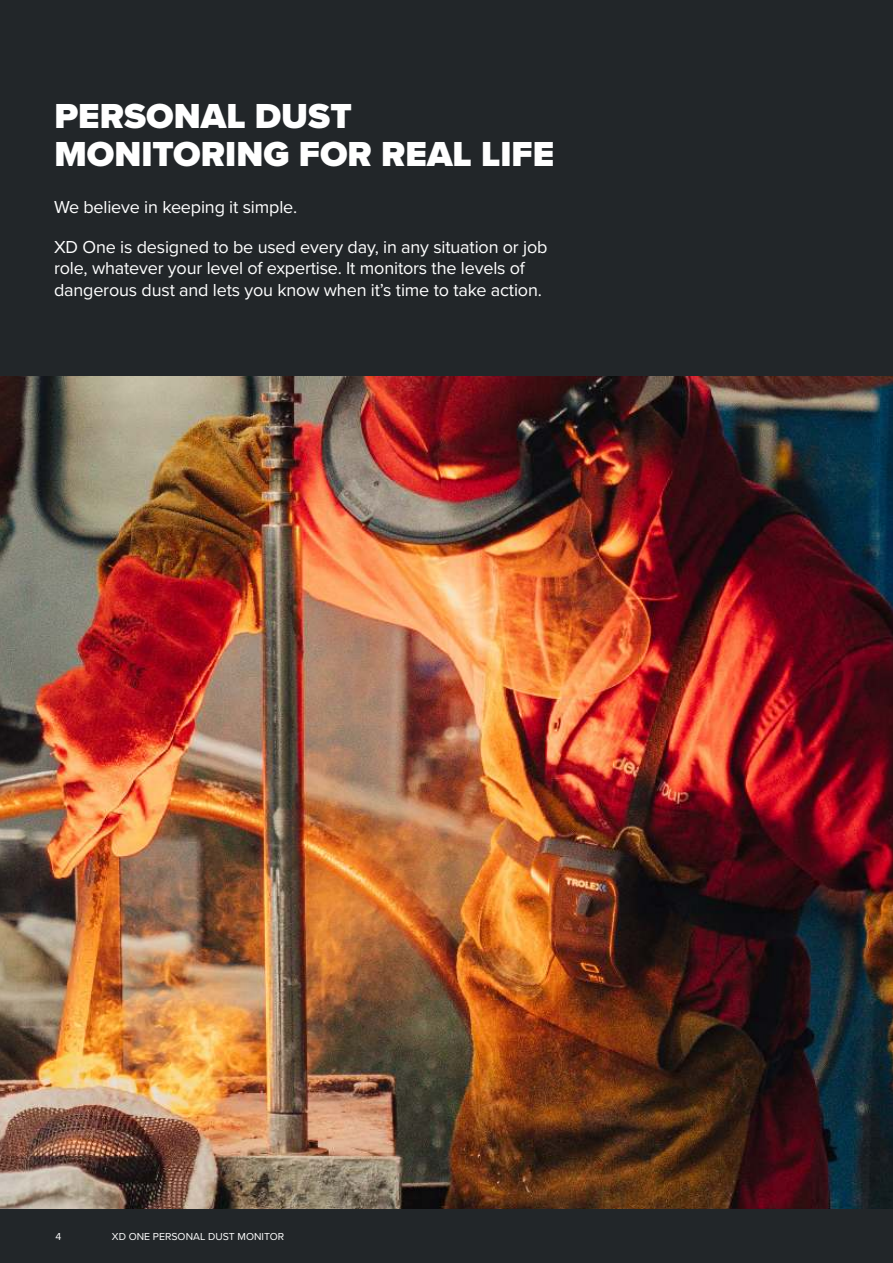
<style>
.page{position:relative;width:893px;height:1263px;background:#fff}
.page>*{position:absolute;margin:0;border:0;box-sizing:border-box;transform-origin:0 0}
.t1{font:900 36px/37.5px "Proxima Nova";color:#fff}
.t2{font:18px/21.6px "Proxima Nova";letter-spacing:-.01em;color:#fff}
.t3{font:10.5px "Proxima Nova";color:#fff}
</style>
<div class="page">
<div style="left:0;top:0;width:893px;height:377px;background:#222629"></div>
<img style="left:0;top:377px;width:893px;height:833px">
<div style="left:0;top:1210px;width:893px;height:53px;background:#222629"></div>
<h1 class="t1" style="left:54px;top:98px;width:501px">PERSONAL DUST<br>MONITORING FOR REAL LIFE</h1>
<p class="t2" style="left:54px;top:197px;width:245px">We believe in keeping it simple.</p>
<p class="t2" style="left:54px;top:236px;width:495px">XD One is designed to be used every day, in any situation or job role, whatever your level of expertise. It monitors the levels of dangerous dust and lets you know when it’s time to take action.</p>
<p class="t3" style="left:56px;top:1231px;width:7px">4</p>
<p class="t3" style="left:112px;top:1231px;width:174px">XD ONE PERSONAL DUST MONITOR</p>
</div>
